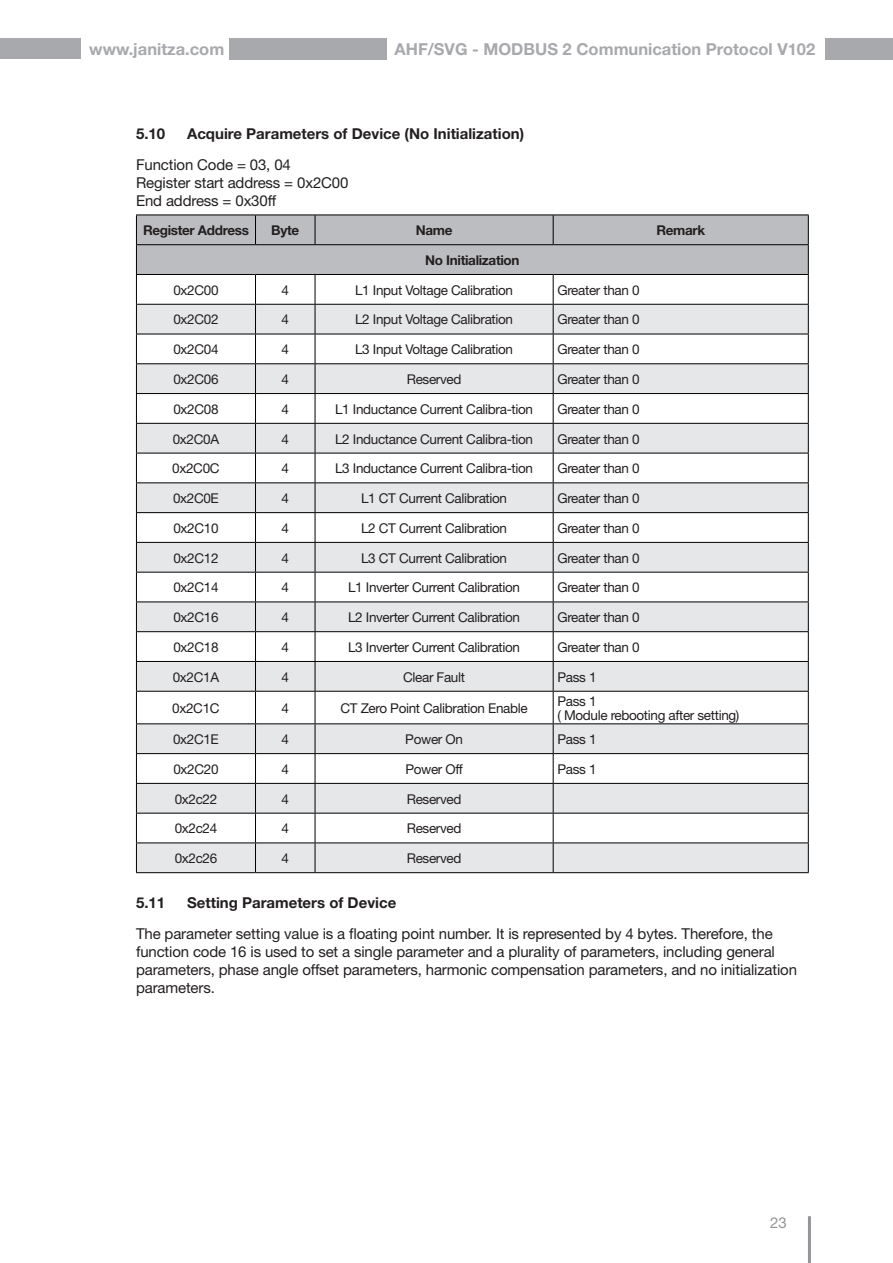
<style>
.page{position:relative;width:893px;height:1263px;background:#fff}
.page>*{position:absolute;margin:0;border:0;box-sizing:border-box;transform-origin:0 0}
.t1{font:700 16.5px "Helvetica Neue LT";color:#a8a9ad}
._18_10pt_Fliesstextz{font:15px/18px "Helvetica Neue LT";letter-spacing:-.01em;color:#231f20}
.t2{font:700 15px "Helvetica Neue LT";color:#231f20}
.t3{font:15px "Helvetica Neue LT";color:#939598}
._18_9pt_Tab_MI{font:13.5px "Helvetica Neue LT";letter-spacing:-.025em;color:#231f20}
._18_9pt_Tab_LB{font:13.5px "Helvetica Neue LT";letter-spacing:-.025em;color:#231f20}
._18_9pt_Tabellenkopf{font:700 13.5px "Helvetica Neue LT";letter-spacing:-.025em;color:#231f20}
</style>
<div class="page">
<div style="left:230px;top:38px;width:157px;height:22px;background:#a8a9ad"></div>
<div style="left:825px;top:38px;width:68px;height:22px;background:#a8a9ad"></div>
<div style="left:0;top:38px;width:81px;height:20px;background:#a8a9ad"></div>
<hr style="left:808px;top:1216px;width:3px;height:47px;background:#939598">
<svg style="left:137px;top:692px;width:671px;height:180px;fill:#e6e7e9"></svg>
<hr style="left:136px;top:691px;width:119px;height:1px;background:#000">
<hr style="left:255px;top:691px;width:60px;height:1px;background:#000">
<hr style="left:255px;top:692px;width:1px;height:31px;background:#000">
<hr style="left:315px;top:691px;width:238px;height:1px;background:#000">
<hr style="left:315px;top:692px;width:1px;height:31px;background:#000">
<hr style="left:553px;top:691px;width:256px;height:1px;background:#000">
<hr style="left:553px;top:692px;width:1px;height:31px;background:#000">
<hr style="left:136px;top:723px;width:119px;height:1px;background:#000">
<hr style="left:255px;top:723px;width:60px;height:1px;background:#000">
<hr style="left:315px;top:723px;width:238px;height:1px;background:#000">
<hr style="left:553px;top:723px;width:256px;height:1px;background:#000">
<hr style="left:136px;top:753px;width:119px;height:1px;background:#000">
<hr style="left:255px;top:753px;width:60px;height:1px;background:#000">
<hr style="left:315px;top:753px;width:238px;height:1px;background:#000">
<hr style="left:553px;top:753px;width:256px;height:1px;background:#000">
<hr style="left:136px;top:783px;width:119px;height:1px;background:#000">
<hr style="left:255px;top:783px;width:60px;height:1px;background:#000">
<hr style="left:315px;top:783px;width:238px;height:1px;background:#000">
<hr style="left:553px;top:783px;width:256px;height:1px;background:#000">
<hr style="left:136px;top:813px;width:119px;height:1px;background:#000">
<hr style="left:255px;top:813px;width:60px;height:1px;background:#000">
<hr style="left:315px;top:813px;width:238px;height:1px;background:#000">
<hr style="left:553px;top:813px;width:256px;height:1px;background:#000">
<hr style="left:136px;top:842px;width:119px;height:1px;background:#000">
<hr style="left:255px;top:842px;width:60px;height:1px;background:#000">
<svg style="left:255px;top:724px;width:1px;height:148px"></svg>
<hr style="left:315px;top:842px;width:238px;height:1px;background:#000">
<svg style="left:315px;top:724px;width:1px;height:148px"></svg>
<hr style="left:553px;top:842px;width:256px;height:1px;background:#000">
<svg style="left:553px;top:724px;width:1px;height:148px"></svg>
<svg style="left:136px;top:215px;width:673px;height:476px"></svg>
<hr style="left:136px;top:692px;width:1px;height:31px;background:#000">
<hr style="left:808px;top:692px;width:1px;height:31px;background:#000">
<svg style="left:136px;top:724px;width:1px;height:148px"></svg>
<svg style="left:808px;top:724px;width:1px;height:148px"></svg>
<hr style="left:136px;top:872px;width:119px;height:1px;background:#000">
<hr style="left:255px;top:872px;width:60px;height:1px;background:#000">
<hr style="left:315px;top:872px;width:238px;height:1px;background:#000">
<hr style="left:553px;top:872px;width:256px;height:1px;background:#000">
<p class="t1" style="left:89px;top:39px;width:137px">www.janitza.com</p>
<p class="t1" style="left:394px;top:39px;width:422px">AHF/SVG - MODBUS 2 Communication Protocol V102</p>
<p class="t2" style="left:136px;top:125px;width:31px">5.10</p>
<p class="t2" style="left:187px;top:125px;width:339px">Acquire Parameters of Device (No Initialization)</p>
<p class="_18_10pt_Fliesstextz" style="left:136px;top:156px;width:214px">Function Code = 03, 04<br>Register start address = 0x2C00<br>End address = 0x30ff</p>
<p class="_18_9pt_Tabellenkopf" style="left:143px;top:222px;width:107px">Register Address</p>
<p class="_18_9pt_Tabellenkopf" style="left:271px;top:222px;width:29px">Byte</p>
<p class="_18_9pt_Tabellenkopf" style="left:416px;top:222px;width:38px">Name</p>
<p class="_18_9pt_Tabellenkopf" style="left:656px;top:222px;width:50px">Remark</p>
<p class="_18_9pt_Tabellenkopf" style="left:425px;top:252px;width:96px">No Initialization</p>
<p class="_18_9pt_Tab_MI" style="left:173px;top:282px;width:47px">0x2C00</p>
<p class="_18_9pt_Tab_MI" style="left:282px;top:282px;width:9px">4</p>
<p class="_18_9pt_Tab_MI" style="left:355px;top:282px;width:159px">L1 Input Voltage Calibration</p>
<p class="_18_9pt_Tab_LB" style="left:557px;top:282px;width:84px">Greater than 0</p>
<p class="_18_9pt_Tab_MI" style="left:173px;top:312px;width:47px">0x2C02</p>
<p class="_18_9pt_Tab_MI" style="left:282px;top:312px;width:9px">4</p>
<p class="_18_9pt_Tab_MI" style="left:355px;top:312px;width:159px">L2 Input Voltage Calibration</p>
<p class="_18_9pt_Tab_LB" style="left:557px;top:312px;width:84px">Greater than 0</p>
<p class="_18_9pt_Tab_MI" style="left:173px;top:341px;width:47px">0x2C04</p>
<p class="_18_9pt_Tab_MI" style="left:282px;top:341px;width:9px">4</p>
<p class="_18_9pt_Tab_MI" style="left:355px;top:341px;width:159px">L3 Input Voltage Calibration</p>
<p class="_18_9pt_Tab_LB" style="left:557px;top:341px;width:84px">Greater than 0</p>
<p class="_18_9pt_Tab_MI" style="left:173px;top:371px;width:47px">0x2C06</p>
<p class="_18_9pt_Tab_MI" style="left:282px;top:371px;width:9px">4</p>
<p class="_18_9pt_Tab_MI" style="left:407px;top:371px;width:56px">Reserved</p>
<p class="_18_9pt_Tab_LB" style="left:557px;top:371px;width:84px">Greater than 0</p>
<p class="_18_9pt_Tab_MI" style="left:173px;top:401px;width:47px">0x2C08</p>
<p class="_18_9pt_Tab_MI" style="left:282px;top:401px;width:9px">4</p>
<p class="_18_9pt_Tab_MI" style="left:335px;top:401px;width:199px">L1 Inductance Current Calibra-tion</p>
<p class="_18_9pt_Tab_LB" style="left:557px;top:401px;width:84px">Greater than 0</p>
<p class="_18_9pt_Tab_MI" style="left:173px;top:431px;width:48px">0x2C0A</p>
<p class="_18_9pt_Tab_MI" style="left:282px;top:431px;width:9px">4</p>
<p class="_18_9pt_Tab_MI" style="left:335px;top:431px;width:199px">L2 Inductance Current Calibra-tion</p>
<p class="_18_9pt_Tab_LB" style="left:557px;top:431px;width:84px">Greater than 0</p>
<p class="_18_9pt_Tab_MI" style="left:172px;top:460px;width:49px">0x2C0C</p>
<p class="_18_9pt_Tab_MI" style="left:282px;top:460px;width:9px">4</p>
<p class="_18_9pt_Tab_MI" style="left:335px;top:460px;width:199px">L3 Inductance Current Calibra-tion</p>
<p class="_18_9pt_Tab_LB" style="left:557px;top:460px;width:84px">Greater than 0</p>
<p class="_18_9pt_Tab_MI" style="left:173px;top:490px;width:47px">0x2C0E</p>
<p class="_18_9pt_Tab_MI" style="left:282px;top:490px;width:9px">4</p>
<p class="_18_9pt_Tab_MI" style="left:361px;top:490px;width:147px">L1 CT Current Calibration</p>
<p class="_18_9pt_Tab_LB" style="left:557px;top:490px;width:84px">Greater than 0</p>
<p class="_18_9pt_Tab_MI" style="left:173px;top:520px;width:47px">0x2C10</p>
<p class="_18_9pt_Tab_MI" style="left:282px;top:520px;width:9px">4</p>
<p class="_18_9pt_Tab_MI" style="left:361px;top:520px;width:147px">L2 CT Current Calibration</p>
<p class="_18_9pt_Tab_LB" style="left:557px;top:520px;width:84px">Greater than 0</p>
<p class="_18_9pt_Tab_MI" style="left:173px;top:550px;width:47px">0x2C12</p>
<p class="_18_9pt_Tab_MI" style="left:282px;top:550px;width:9px">4</p>
<p class="_18_9pt_Tab_MI" style="left:361px;top:550px;width:147px">L3 CT Current Calibration</p>
<p class="_18_9pt_Tab_LB" style="left:557px;top:550px;width:84px">Greater than 0</p>
<p class="_18_9pt_Tab_MI" style="left:173px;top:579px;width:47px">0x2C14</p>
<p class="_18_9pt_Tab_MI" style="left:282px;top:579px;width:9px">4</p>
<p class="_18_9pt_Tab_MI" style="left:348px;top:579px;width:173px">L1 Inverter Current Calibration</p>
<p class="_18_9pt_Tab_LB" style="left:557px;top:579px;width:84px">Greater than 0</p>
<p class="_18_9pt_Tab_MI" style="left:173px;top:609px;width:47px">0x2C16</p>
<p class="_18_9pt_Tab_MI" style="left:282px;top:609px;width:9px">4</p>
<p class="_18_9pt_Tab_MI" style="left:348px;top:609px;width:173px">L2 Inverter Current Calibration</p>
<p class="_18_9pt_Tab_LB" style="left:557px;top:609px;width:84px">Greater than 0</p>
<p class="_18_9pt_Tab_MI" style="left:173px;top:639px;width:47px">0x2C18</p>
<p class="_18_9pt_Tab_MI" style="left:282px;top:639px;width:9px">4</p>
<p class="_18_9pt_Tab_MI" style="left:348px;top:639px;width:173px">L3 Inverter Current Calibration</p>
<p class="_18_9pt_Tab_LB" style="left:557px;top:639px;width:84px">Greater than 0</p>
<p class="_18_9pt_Tab_MI" style="left:173px;top:669px;width:48px">0x2C1A</p>
<p class="_18_9pt_Tab_MI" style="left:282px;top:669px;width:9px">4</p>
<p class="_18_9pt_Tab_MI" style="left:403px;top:669px;width:63px">Clear Fault</p>
<p class="_18_9pt_Tab_LB" style="left:557px;top:669px;width:41px">Pass 1</p>
<p class="_18_9pt_Tab_MI" style="left:172px;top:700px;width:49px">0x2C1C</p>
<p class="_18_9pt_Tab_MI" style="left:282px;top:700px;width:9px">4</p>
<p class="_18_9pt_Tab_MI" style="left:340px;top:700px;width:189px">CT Zero Point Calibration Enable</p>
<p class="_18_9pt_Tab_LB" style="left:557px;top:693px;width:41px">Pass 1</p>
<p class="_18_9pt_Tab_LB" style="left:557px;top:707px;width:183px">( Module rebooting after setting)</p>
<p class="_18_9pt_Tab_MI" style="left:173px;top:731px;width:47px">0x2C1E</p>
<p class="_18_9pt_Tab_MI" style="left:282px;top:731px;width:9px">4</p>
<p class="_18_9pt_Tab_MI" style="left:405px;top:731px;width:59px">Power On</p>
<p class="_18_9pt_Tab_LB" style="left:557px;top:731px;width:41px">Pass 1</p>
<p class="_18_9pt_Tab_MI" style="left:173px;top:761px;width:47px">0x2C20</p>
<p class="_18_9pt_Tab_MI" style="left:282px;top:761px;width:9px">4</p>
<p class="_18_9pt_Tab_MI" style="left:405px;top:761px;width:59px">Power Off</p>
<p class="_18_9pt_Tab_LB" style="left:557px;top:761px;width:41px">Pass 1</p>
<p class="_18_9pt_Tab_MI" style="left:175px;top:791px;width:44px">0x2c22</p>
<p class="_18_9pt_Tab_MI" style="left:282px;top:791px;width:9px">4</p>
<p class="_18_9pt_Tab_MI" style="left:407px;top:791px;width:56px">Reserved</p>
<p class="_18_9pt_Tab_MI" style="left:175px;top:820px;width:44px">0x2c24</p>
<p class="_18_9pt_Tab_MI" style="left:282px;top:820px;width:9px">4</p>
<p class="_18_9pt_Tab_MI" style="left:407px;top:820px;width:56px">Reserved</p>
<p class="_18_9pt_Tab_MI" style="left:175px;top:850px;width:44px">0x2c26</p>
<p class="_18_9pt_Tab_MI" style="left:282px;top:850px;width:9px">4</p>
<p class="_18_9pt_Tab_MI" style="left:407px;top:850px;width:56px">Reserved</p>
<p class="t2" style="left:136px;top:893px;width:31px">5.11</p>
<p class="t2" style="left:187px;top:893px;width:211px">Setting Parameters of Device</p>
<p class="_18_10pt_Fliesstextz" style="left:136px;top:924px;width:662px">The parameter setting value is a floating point number. It is represented by 4 bytes. Therefore, the function code 16 is used to set a single parameter and a plurality of parameters, including general parameters, phase angle offset parameters, harmonic compensation parameters, and no initialization parameters.</p>
<p class="t3" style="left:770px;top:1214px;width:18px">23</p>
</div>
